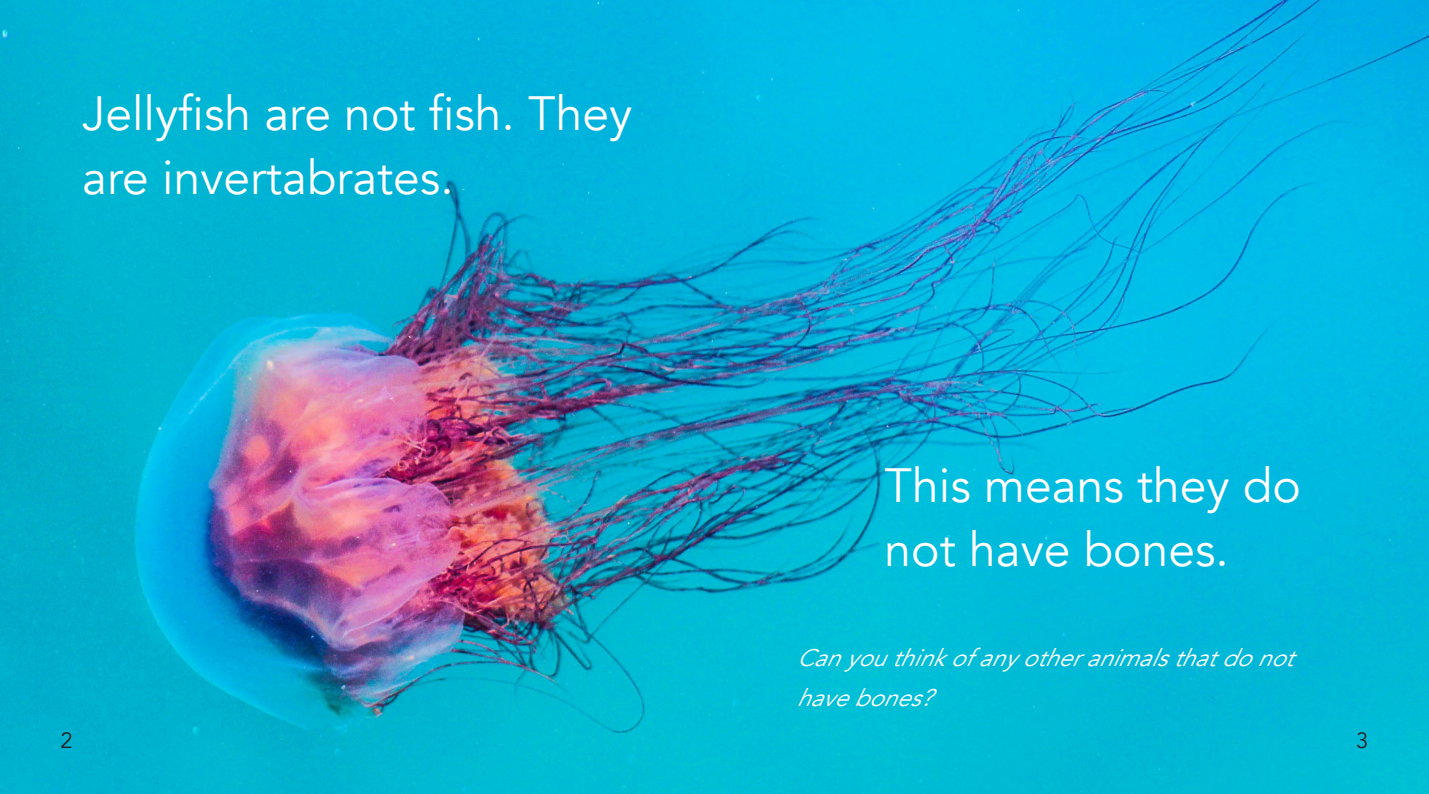
<style>
.page{position:relative;width:1429px;height:794px;background:#fff}
.page>*{position:absolute;margin:0;border:0;box-sizing:border-box;transform-origin:0 0}
.Easy_Reader_Paragraph_14_20{font:48px/64px "Avenir";color:#fff}
.Easy_Reader_Paragraph_14_20-2{font:italic 24px/40px "Avenir";color:#fff}
.t1{font:22px "Avenir";color:#231f20}
</style>
<div class="page">
<img style="left:0;top:0;width:1429px;height:794px">
<p class="Easy_Reader_Paragraph_14_20" style="left:82px;top:83px;width:551px">Jellyfish are not fish. They are invertabrates.</p>
<p class="Easy_Reader_Paragraph_14_20" style="left:884px;top:454px;width:418px">This means they do not have bones.</p>
<p class="Easy_Reader_Paragraph_14_20-2" style="left:797px;top:638px;width:511px">Canyouthinkofanyotheranimalsthatdonot havebones?</p>
<p class="t1" style="left:61px;top:727px;width:14px">2</p>
<p class="t1" style="left:1356px;top:727px;width:14px">3</p>
</div>
